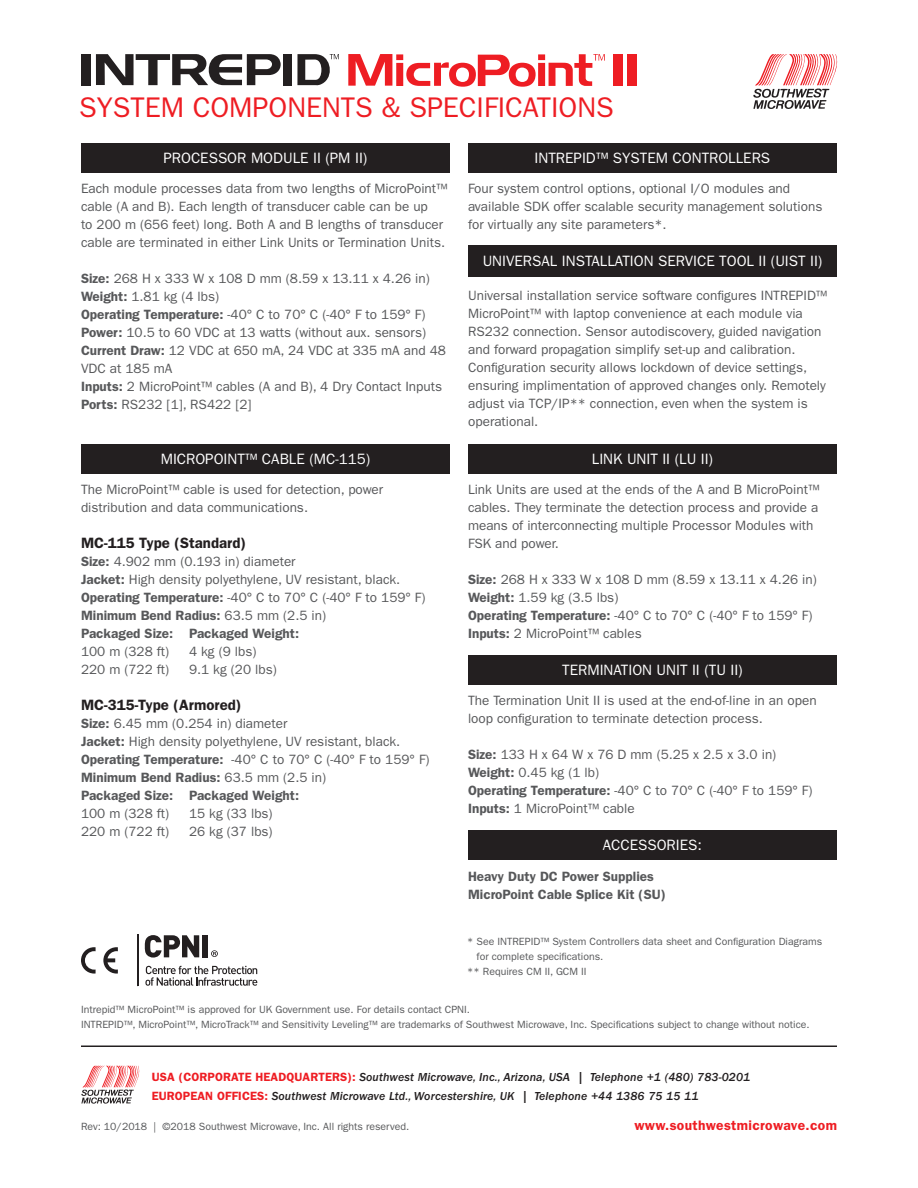
<style>
.page{position:relative;width:918px;height:1188px;background:#fff}
.page>*{position:absolute;margin:0;border:0;box-sizing:border-box;transform-origin:0 0}
.t1{font:28.5px "ITC Franklin Gothic Std";color:#ee1d23}
.t2{font:15px "ITC Franklin Gothic Std";color:#fff}
.t3{font:600 15px "ITC Franklin Gothic Std";color:#231f20}
._10_12_6_Text_93{font:600 13.8px "ITC Franklin Gothic Std";letter-spacing:.025em;color:#ee1d23}
.t4{font:13.5px/18px "ITC Franklin Gothic Std";color:#57585a}
.t5{font:600 13.5px "ITC Franklin Gothic Std";color:#57585a}
._10_12_6_Text_93-2{font:12px "ITC Franklin Gothic Std Med It";letter-spacing:.01em;color:#231f20}
.t6{font:10.5px/15px "ITC Franklin Gothic Std";color:#57585a}
.s1{font-weight:600}
.s2{font-weight:400}
.s3{font-family:"ITC Franklin Gothic Std";font-weight:600;color:#ee1d23}
</style>
<div class="page">
<div style="left:81px;top:54px;width:9px;height:31px;background:#231f20"></div>
<div style="left:283px;top:54px;width:9px;height:31px;background:#231f20"></div>
<svg style="left:96px;top:54px;width:185px;height:31px"></svg>
<svg style="left:297px;top:54px;width:42px;height:31px"></svg>
<svg style="left:348px;top:54px;width:257px;height:33px"></svg>
<div style="left:613px;top:54px;width:9px;height:32px;background:#ee1d23"></div>
<div style="left:627px;top:54px;width:9px;height:32px;background:#ee1d23"></div>
<div style="left:81px;top:143px;width:369px;height:30px;background:#231f20"></div>
<div style="left:468px;top:444px;width:369px;height:30px;background:#231f20"></div>
<div style="left:468px;top:655px;width:369px;height:29px;background:#231f20"></div>
<div style="left:468px;top:830px;width:369px;height:30px;background:#231f20"></div>
<div style="left:81px;top:444px;width:369px;height:30px;background:#231f20"></div>
<svg style="left:753px;top:54px;width:84px;height:55px"></svg>
<div style="left:468px;top:143px;width:369px;height:30px;background:#231f20"></div>
<div style="left:468px;top:246px;width:369px;height:31px;background:#231f20"></div>
<svg style="left:103px;top:947px;width:15px;height:27px"></svg>
<svg style="left:81px;top:947px;width:15px;height:27px"></svg>
<svg style="left:145px;top:935px;width:54px;height:23px"></svg>
<div style="left:202px;top:935px;width:6px;height:22px;background:#231f20"></div>
<svg style="left:145px;top:966px;width:112px;height:20px"></svg>
<hr style="left:137px;top:935px;width:1px;height:51px;background:#231f20">
<svg style="left:211px;top:950px;width:7px;height:7px"></svg>
<hr style="left:81px;top:1046px;width:756px;height:1px;background:#231f20">
<svg style="left:81px;top:1066px;width:58px;height:38px"></svg>
<p class="t1" style="left:79px;top:91px;width:536px">SYSTEM COMPONENTS &amp; SPECIFICATIONS</p>
<p class="t2" style="left:164px;top:149px;width:205px">PROCESSOR MODULE II (PM II)</p>
<p class="t4" style="left:81px;top:180px;width:368px">Each module processes data from two lengths of MicroPoint™ cable (A and B). Each length of transducer cable can be up<br>to 200 m (656 feet) long. Both A and B lengths of transducer cable are terminated in either Link Units or Termination Units.</p>
<p class="t4" style="left:81px;top:270px;width:350px"><span class="s1">Size:</span> 268 H x 333 W x 108 D mm (8.59 x 13.11 x 4.26 in)</p>
<p class="t4" style="left:81px;top:288px;width:140px"><span class="s1">Weight:</span> 1.81 kg (4 lbs)</p>
<p class="t4" style="left:81px;top:306px;width:346px"><span class="s1">Operating Temperature:</span> -40° C to 70° C (-40° F to 159° F)</p>
<p class="t4" style="left:81px;top:324px;width:347px"><span class="s1">Power:</span> 10.5 to 60 VDC at 13 watts (without aux. sensors)</p>
<p class="t4" style="left:81px;top:342px;width:367px"><span class="s1">Current Draw:</span> 12 VDC at 650 mA, 24 VDC at 335 mA and 48<br>VDC at 185 mA</p>
<p class="t4" style="left:81px;top:378px;width:363px"><span class="s1">Inputs:</span> 2 MicroPoint™ cables (A and B), 4 Dry Contact Inputs</p>
<p class="t4" style="left:81px;top:396px;width:172px"><span class="s1">Ports:</span> RS232 [1], RS422 [2]</p>
<p class="t2" style="left:161px;top:450px;width:211px">MICROPOINT™ CABLE (MC-115)</p>
<p class="t4" style="left:81px;top:481px;width:304px">The MicroPoint™ cable is used for detection, power distribution and data communications.</p>
<p class="t3" style="left:81px;top:534px;width:167px">MC-115 Type (Standard)</p>
<p class="t4" style="left:81px;top:553px;width:216px"><span class="s1">Size:</span> 4.902 mm (0.193 in) diameter</p>
<p class="t4" style="left:81px;top:571px;width:321px"><span class="s1">Jacket:</span> High density polyethylene, UV resistant, black.</p>
<p class="t4" style="left:81px;top:589px;width:346px"><span class="s1">Operating Temperature:</span> -40° C to 70° C (-40° F to 159° F)</p>
<p class="t5" style="left:81px;top:608px;width:247px">Minimum Bend Radius: <span class="s2">63.5 mm (2.5 in)</span></p>
<p class="t5" style="left:81px;top:626px;width:220px">Packaged Size: Packaged Weight:</p>
<p class="t4" style="left:81px;top:643px;width:90px">100 m (328 ft)</p>
<p class="t4" style="left:189px;top:643px;width:69px">4 kg (9 lbs)</p>
<p class="t4" style="left:81px;top:661px;width:90px">220 m (722 ft)</p>
<p class="t4" style="left:189px;top:661px;width:89px">9.1 kg (20 lbs)</p>
<p class="t3" style="left:81px;top:696px;width:162px">MC-315-Type (Armored)</p>
<p class="t4" style="left:81px;top:715px;width:208px"><span class="s1">Size:</span> 6.45 mm (0.254 in) diameter</p>
<p class="t4" style="left:81px;top:733px;width:321px"><span class="s1">Jacket:</span> High density polyethylene, UV resistant, black.</p>
<p class="t4" style="left:81px;top:751px;width:350px"><span class="s1">Operating Temperature:</span> -40° C to 70° C (-40° F to 159° F)</p>
<p class="t5" style="left:81px;top:770px;width:247px">Minimum Bend Radius: <span class="s2">63.5 mm (2.5 in)</span></p>
<p class="t5" style="left:81px;top:788px;width:220px">Packaged Size: Packaged Weight:</p>
<p class="t4" style="left:81px;top:805px;width:90px">100 m (328 ft)</p>
<p class="t4" style="left:189px;top:805px;width:85px">15 kg (33 lbs)</p>
<p class="t4" style="left:81px;top:823px;width:90px">220 m (722 ft)</p>
<p class="t4" style="left:189px;top:823px;width:85px">26 kg (37 lbs)</p>
<p class="t2" style="left:535px;top:149px;width:237px">INTREPID™ SYSTEM CONTROLLERS</p>
<p class="t4" style="left:468px;top:180px;width:356px">Four system control options, optional I/O modules and available SDK offer scalable security management solutions for virtually any site parameters*.</p>
<p class="t2" style="left:483px;top:253px;width:341px">UNIVERSAL INSTALLATION SERVICE TOOL II (UIST II)</p>
<p class="t4" style="left:468px;top:286px;width:361px">Universal installation service software configures INTREPID™ MicroPoint™ with laptop convenience at each module via RS232 connection. Sensor autodiscovery, guided navigation and forward propagation simplify set-up and calibration.<br>Configuration security allows lockdown of device settings, ensuring implimentation of approved changes only. Remotely adjust via TCP/IP** connection, even when the system is operational.</p>
<p class="t2" style="left:592px;top:450px;width:123px">LINK UNIT II (LU II)</p>
<p class="t4" style="left:468px;top:481px;width:353px">Link Units are used at the ends of the A and B MicroPoint™ cables. They terminate the detection process and provide a means of interconnecting multiple Processor Modules with FSK and power.</p>
<p class="t4" style="left:468px;top:571px;width:350px"><span class="s1">Size:</span> 268 H x 333 W x 108 D mm (8.59 x 13.11 x 4.26 in)</p>
<p class="t4" style="left:468px;top:589px;width:152px"><span class="s1">Weight:</span> 1.59 kg (3.5 lbs)</p>
<p class="t4" style="left:468px;top:607px;width:346px"><span class="s1">Operating Temperature:</span> -40° C to 70° C (-40° F to 159° F)</p>
<p class="t4" style="left:468px;top:625px;width:175px"><span class="s1">Inputs:</span> 2 MicroPoint™ cables</p>
<p class="t2" style="left:562px;top:661px;width:182px">TERMINATION UNIT II (TU II)</p>
<p class="t4" style="left:468px;top:692px;width:350px">The Termination Unit II is used at the end-of-line in an open loop configuration to terminate detection process.</p>
<p class="t4" style="left:468px;top:746px;width:310px"><span class="s1">Size:</span> 133 H x 64 W x 76 D mm (5.25 x 2.5 x 3.0 in)</p>
<p class="t4" style="left:468px;top:764px;width:133px"><span class="s1">Weight:</span> 0.45 kg (1 lb)</p>
<p class="t4" style="left:468px;top:782px;width:346px"><span class="s1">Operating Temperature:</span> -40° C to 70° C (-40° F to 159° F)</p>
<p class="t4" style="left:468px;top:800px;width:168px"><span class="s1">Inputs:</span> 1 MicroPoint™ cable</p>
<p class="t2" style="left:603px;top:837px;width:101px">ACCESSORIES:</p>
<p class="t5" style="left:468px;top:868px;width:187px">Heavy Duty DC Power Supplies</p>
<p class="t5" style="left:468px;top:886px;width:199px">MicroPoint Cable Splice Kit (SU)</p>
<p class="t6" style="left:477px;top:934px;width:347px;text-indent:-9px">* See INTREPID™ System Controllers data sheet and Configuration Diagrams for complete specifications.</p>
<p class="t6" style="left:467px;top:964px;width:121px">** Requires CM II, GCM II</p>
<p class="t6" style="left:81px;top:1002px;width:391px">Intrepid™ MicroPoint™ is approved for UK Government use. For details contact CPNI.</p>
<p class="t6" style="left:81px;top:1017px;width:730px">INTREPID™, MicroPoint™, MicroTrack™ and Sensitivity Leveling™ are trademarks of Southwest Microwave, Inc. Specifications subject to change without notice.</p>
<p class="_10_12_6_Text_93-2" style="left:152px;top:1070px;width:600px"><span class="s3">USA (CORPORATE HEADQUARTERS):</span> Southwest Microwave, Inc., Arizona, USA | Telephone +1 (480) 783-0201</p>
<p class="_10_12_6_Text_93-2" style="left:152px;top:1089px;width:548px"><span class="s3">EUROPEAN OFFICES:</span> Southwest Microwave Ltd., Worcestershire, UK | Telephone +44 1386 75 15 11</p>
<p class="t6" style="left:81px;top:1119px;width:330px">Rev: 10/2018 | ©2018 Southwest Microwave, Inc. All rights reserved.</p>
<p class="_10_12_6_Text_93" style="left:634px;top:1117px;width:204px">www.southwestmicrowave.com</p>
</div>
